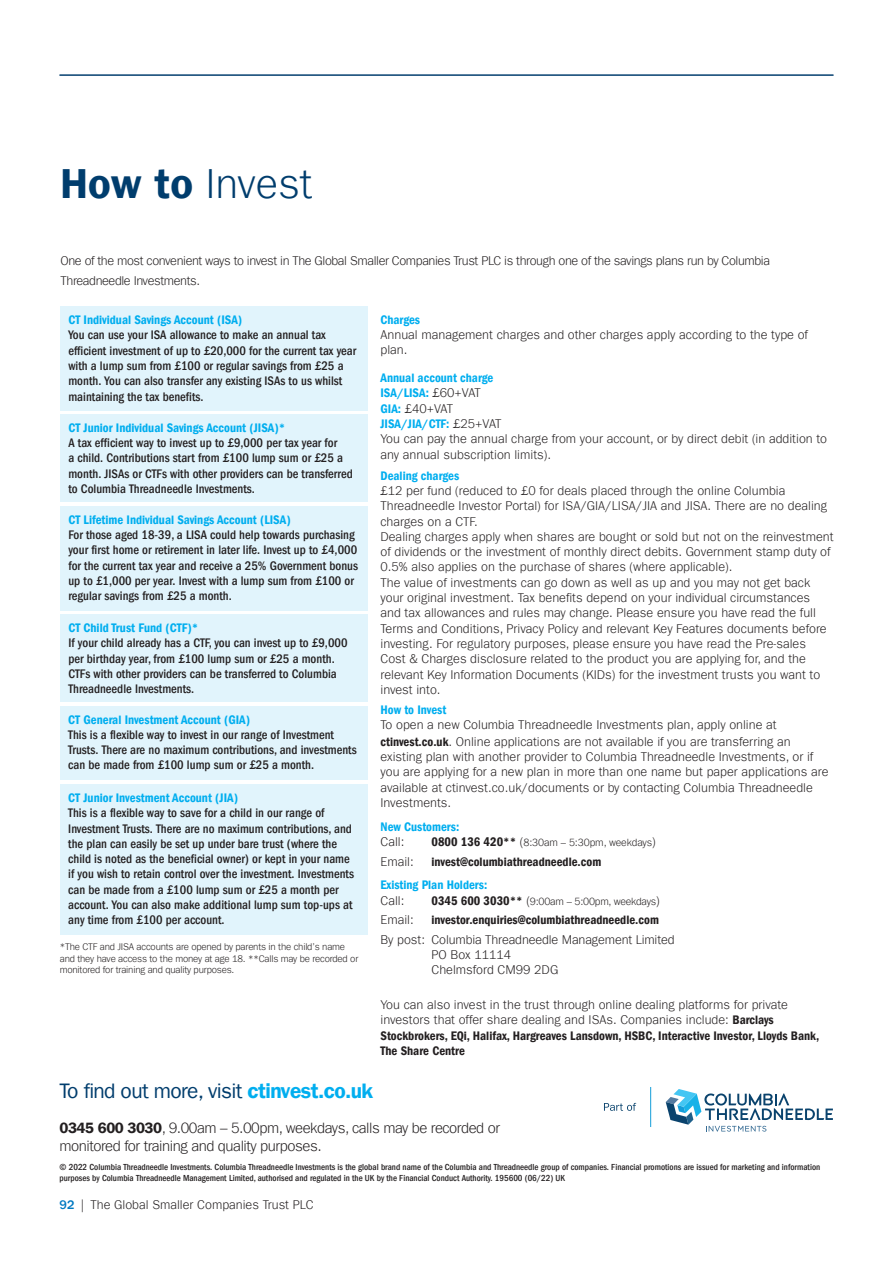
<style>
.page{position:relative;width:893px;height:1263px;background:#fff}
.page>*{position:absolute;margin:0;border:0;box-sizing:border-box;transform-origin:0 0}
.t1{font:300 42px "ITC Frank Gofor Ameriprise";color:#003d6d}
.t2{font:21px "ITC Frank Gofor Ameriprise";letter-spacing:-.03em;color:#003d6d}
.t3{font:300 15px/18px "ITC Frank Gofor Ameriprise";letter-spacing:-.03em;color:#231f20}
.t4{font:300 12.75px/15.3px "ITC Frank Gofor Ameriprise";color:#231f20}
.t5{font:500 condensed 12.75px/15.3px "ITC Frank Gofor Ameriprise";color:#231f20}
.t6{font:12.75px/15.3px "ITC Frank Gofor Ameriprise Dm Cn";color:#00aeef}
.t7{font:12.75px/15.3px "ITC Frank Gofor Ameriprise Dm Cn";color:#231f20}
.t8{font:300 12.75px/19.5px "ITC Frank Gofor Ameriprise";letter-spacing:-.03em;color:#231f20}
.t9{font:300 10.5px "ITC Frank Gofor Ameriprise";letter-spacing:-.02em;color:#231f20}
.t10{font:300 9.75px/11.7px "ITC Frank Gofor Ameriprise";letter-spacing:-.02em;color:#231f20}
.t11{font:500 condensed 9px/10.8px "ITC Frank Gofor Ameriprise";color:#231f20}
.s1{font-family:"ITC Frank Gofor Ameriprise Dm";font-weight:400}
.s2{font-family:"ITC Frank Gofor Ameriprise";font-weight:300;color:#231f20}
.s3{font-family:"ITC Frank Gofor Ameriprise Dm Cn";font-weight:400;color:#00aeef}
.s4{font-family:"ITC Frank Gofor Ameriprise Dm Cn";font-weight:400}
.s5{font-family:"ITC Frank Gofor Ameriprise Dm Cn";font-weight:400;font-size:12.75px}
.s6{font-size:12.75px}
.s7{font-family:"ITC Frank Gofor Ameriprise Dm";color:#00aeef}
.s8{font-weight:500;color:#0079c2}
</style>
<div class="page">
<hr style="left:60px;top:75px;width:773px;height:1px;background:#003d6d">
<div style="left:60px;top:306px;width:307px;height:104px;background:#e1f4fc"></div>
<div style="left:60px;top:414px;width:307px;height:87px;background:#e1f4fc"></div>
<div style="left:60px;top:506px;width:308px;height:104px;background:#e1f4fc"></div>
<div style="left:60px;top:706px;width:307px;height:73px;background:#e1f4fc"></div>
<div style="left:60px;top:784px;width:307px;height:150px;background:#e1f4fc"></div>
<div style="left:60px;top:614px;width:308px;height:88px;background:#e1f4fc"></div>
<svg style="left:666px;top:1089px;width:167px;height:42px"></svg>
<hr style="left:650px;top:1087px;width:1px;height:40px;background:#149dd9">
<svg style="left:604px;top:1103px;width:32px;height:8px"></svg>
<h1 class="t1" style="left:61px;top:160px;width:253px"><span class="s1">How to</span> Invest</h1>
<p class="t8" style="left:61px;top:251px;width:711px">One of the most convenient ways to invest in The Global Smaller Companies Trust PLC is through one of the savings plans run by Columbia<br>Threadneedle Investments.</p>
<p class="t6" style="left:68px;top:312px;width:175px">CT Individual Savings Account (ISA)</p>
<p class="t5" style="left:68px;top:328px;width:289px">You can use your ISA allowance to make an annual tax efficient investment of up to £20,000 for the current tax year with a lump sum from £100 or regular savings from £25 a month. You can also transfer any existing ISAs to us whilst maintaining the tax benefits.</p>
<p class="t6" style="left:68px;top:420px;width:218px">CT Junior Individual Savings Account (JISA)*</p>
<p class="t5" style="left:68px;top:435px;width:286px">A tax efficient way to invest up to £9,000 per tax year for<br>a child. Contributions start from £100 lump sum or £25 a month. JISAs or CTFs with other providers can be transferred to Columbia Threadneedle Investments.</p>
<p class="t6" style="left:68px;top:512px;width:224px">CT Lifetime Individual Savings Account (LISA)</p>
<p class="t5" style="left:68px;top:527px;width:291px">For those aged 18-39, a LISA could help towards purchasing your first home or retirement in later life. Invest up to £4,000 for the current tax year and receive a 25% Government bonus up to £1,000 per year. Invest with a lump sum from £100 or regular savings from £25 a month.</p>
<p class="t6" style="left:68px;top:620px;width:131px">CT Child Trust Fund (CTF)*</p>
<p class="t5" style="left:68px;top:635px;width:281px">If your child already has a CTF, you can invest up to £9,000 per birthday year, from £100 lump sum or £25 a month.<br>CTFs with other providers can be transferred to Columbia Threadneedle Investments.</p>
<p class="t6" style="left:68px;top:712px;width:183px">CT General Investment Account (GIA)</p>
<p class="t5" style="left:68px;top:727px;width:290px">This is a flexible way to invest in our range of Investment<br>Trusts. There are no maximum contributions, and investments can be made from £100 lump sum or £25 a month.</p>
<p class="t6" style="left:68px;top:790px;width:171px">CT Junior Investment Account (JIA)</p>
<p class="t5" style="left:68px;top:805px;width:287px">This is a flexible way to save for a child in our range of Investment Trusts. There are no maximum contributions, and the plan can easily be set up under bare trust (where the child is noted as the beneficial owner) or kept in your name if you wish to retain control over the investment. Investments can be made from a £100 lump sum or £25 a month per account. You can also make additional lump sum top-ups at any time from £100 per account.</p>
<p class="t10" style="left:60px;top:941px;width:300px">*The CTF and JISA accounts are opened by parents in the child’s name and they have access to the money at age 18. **Calls may be recorded or monitored for training and quality purposes.</p>
<p class="t6" style="left:380px;top:312px;width:41px">Charges</p>
<p class="t4" style="left:380px;top:327px;width:429px">Annual management charges and other charges apply according to the type of plan.</p>
<p class="t6" style="left:380px;top:370px;width:114px">Annual account charge<br>ISA/LISA: <span class="s2">£60+VAT</span></p>
<p class="t4" style="left:380px;top:401px;width:74px"><span class="s3">GIA:</span> £40+VAT</p>
<p class="t6" style="left:380px;top:416px;width:123px">JISA/JIA/CTF: <span class="s2">£25+VAT</span></p>
<p class="t4" style="left:380px;top:431px;width:448px">You can pay the annual charge from your account, or by direct debit (in addition to any annual subscription limits).</p>
<p class="t6" style="left:380px;top:468px;width:80px">Dealing charges</p>
<p class="t4" style="left:380px;top:483px;width:454px">£12 per fund (reduced to £0 for deals placed through the online Columbia Threadneedle Investor Portal) for ISA/GIA/LISA/JIA and JISA. There are no dealing charges on a CTF.<br>Dealing charges apply when shares are bought or sold but not on the reinvestment of dividends or the investment of monthly direct debits. Government stamp duty of 0.5% also applies on the purchase of shares (where applicable).<br>The value of investments can go down as well as up and you may not get back your original investment. Tax benefits depend on your individual circumstances and tax allowances and rules may change. Please ensure you have read the full Terms and Conditions, Privacy Policy and relevant Key Features documents before investing. For regulatory purposes, please ensure you have read the Pre-sales Cost &amp; Charges disclosure related to the product you are applying for, and the relevant Key Information Documents (KIDs) for the investment trusts you want to invest into.</p>
<p class="t6" style="left:380px;top:702px;width:67px">How to Invest</p>
<p class="t4" style="left:380px;top:716px;width:412px;line-height:16.8px">To open a new Columbia Threadneedle Investments plan, apply online at <span class="s4">ctinvest.co.uk</span>. Online applications are not available if you are transferring an</p>
<p class="t4" style="left:380px;top:749px;width:450px">existing plan with another provider to Columbia Threadneedle Investments, or if you are applying for a new plan in more than one name but paper applications are available at ctinvest.co.uk/documents or by contacting Columbia Threadneedle Investments.</p>
<p class="t6" style="left:380px;top:819px;width:80px">New Customers:</p>
<p class="t4" style="left:380px;top:834px;width:25px">Call:</p>
<p class="t9" style="left:431px;top:836px;width:226px"><span class="s5">0800 136 420**</span> <span class="s6">(</span>8:30am – 5:30pm, weekdays<span class="s6">)</span></p>
<p class="t4" style="left:380px;top:854px;width:35px">Email:</p>
<p class="t7" style="left:431px;top:854px;width:171px">invest@columbiathreadneedle.com</p>
<p class="t6" style="left:380px;top:877px;width:108px">Existing Plan Holders:</p>
<p class="t4" style="left:380px;top:893px;width:25px">Call:</p>
<p class="t9" style="left:431px;top:895px;width:230px"><span class="s5">0345 600 3030**</span> <span class="s6">(</span>9:00am – 5:00pm, weekdays<span class="s6">)</span></p>
<p class="t4" style="left:380px;top:912px;width:35px">Email:</p>
<p class="t7" style="left:431px;top:912px;width:229px">investor.enquiries@columbiathreadneedle.com</p>
<p class="t4" style="left:431px;top:932px;width:245px;text-indent:-51px">By post: Columbia Threadneedle Management Limited<br>PO Box 11114<br>Chelmsford CM99 2DG</p>
<p class="t4" style="left:380px;top:997px;width:409px">You can also invest in the trust through online dealing platforms for private investors that offer share dealing and ISAs. Companies include: <span class="s4">Barclays</span></p>
<p class="t7" style="left:380px;top:1028px;width:440px">Stockbrokers, EQi, Halifax, Hargreaves Lansdown, HSBC, Interactive Investor, Lloyds Bank,<br>The Share Centre</p>
<h2 class="t2" style="left:60px;top:1078px;width:315px">To find out more, visit <span class="s7">ctinvest.co.uk</span></h2>
<p class="t3" style="left:60px;top:1118px;width:442px"><span class="s1">0345 600 3030</span>, 9.00am – 5.00pm, weekdays, calls may be recorded or monitored for training and quality purposes.</p>
<p class="t11" style="left:60px;top:1162px;width:762px">© 2022 Columbia Threadneedle Investments. Columbia Threadneedle Investments is the global brand name of the Columbia and Threadneedle group of companies. Financial promotions are issued for marketing and information purposes by Columbia Threadneedle Management Limited, authorised and regulated in the UK by the Financial Conduct Authority. 195600 (06/22) UK</p>
<p class="t4" style="left:60px;top:1197px;width:256px"><span class="s8">92</span> | The Global Smaller Companies Trust PLC</p>
</div>
